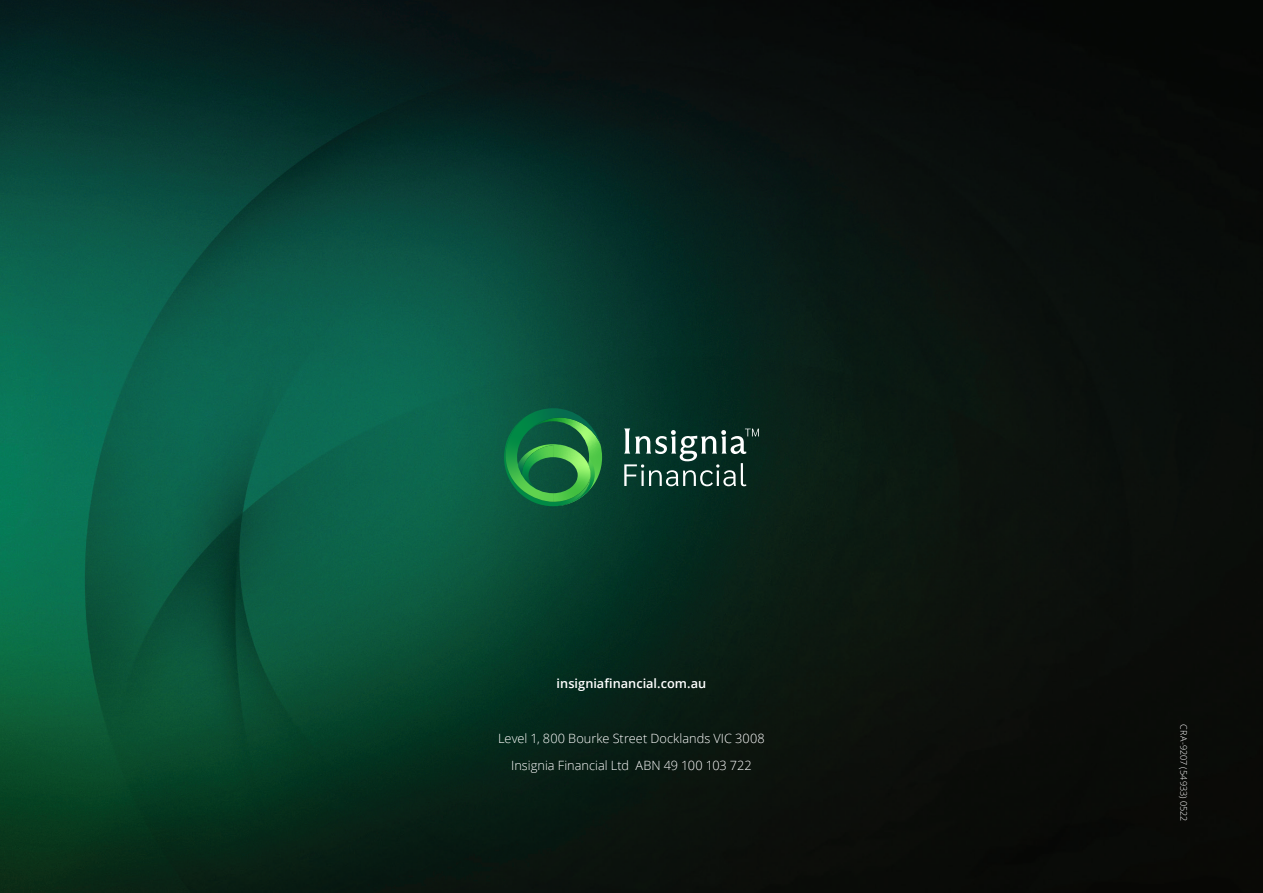
<style>
.page{position:relative;width:1263px;height:893px;background:#fff}
.page>*{position:absolute;margin:0;border:0;box-sizing:border-box;transform-origin:0 0}
._07_Body_Text{font:300 12.75px "Open Sans";letter-spacing:.005em;color:#fff}
._07_Body_Text-2{font:600 12.75px "Open Sans";color:#fff}
._07_Body_Text-3{font:300 9px "Open Sans";letter-spacing:.005em;color:#fff}
</style>
<div class="page">
<img style="left:0;top:0;width:1263px;height:893px">
<svg style="left:624px;top:428px;width:135px;height:58px;background:#375a50"></svg>
<svg style="left:504px;top:408px;width:98px;height:98px;background:#217e44"></svg>
<p class="_07_Body_Text-2" style="left:557px;top:675px;width:151px">insigniafinancial.com.au</p>
<p class="_07_Body_Text" style="left:498px;top:729px;width:268px">Level 1, 800 Bourke Street Docklands VIC 3008</p>
<p class="_07_Body_Text" style="left:511px;top:756px;width:242px">Insignia Financial Ltd ABN 49 100 103 722</p>
<p class="_07_Body_Text-3" style="left:1190px;top:724px;width:99px;rotate:90deg">CRA-9207 (54933) 0522</p>
</div>
